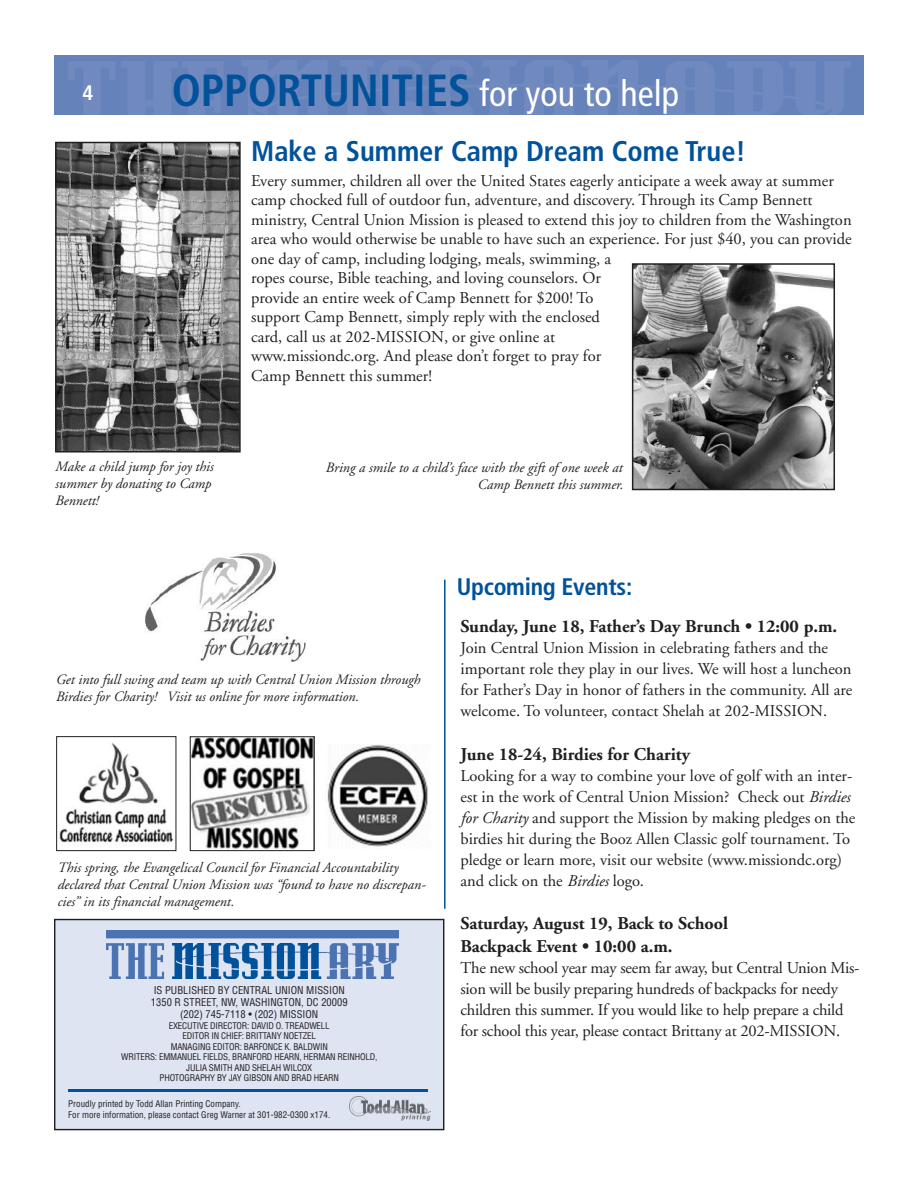
<style>
.page{position:relative;width:918px;height:1188px;background:#fff}
.page>*{position:absolute;margin:0;border:0;box-sizing:border-box;transform-origin:0 0}
.t1{font:700 condensed 45px "Frutiger";color:#01529a}
.t2{font:700 condensed 28.5px "Frutiger";color:#01529a}
.t3{font:700 condensed 24px "Frutiger";letter-spacing:-.01em;color:#01529a}
.t4{font:700 condensed 21px "Frutiger";color:#fff}
.t5{font:700 18px/22.5px "Adobe Garamond";color:#231f20}
.t6{font:16.5px/21px "Adobe Garamond";color:#231f20}
.t7{font:italic 14.25px/17.1px "Adobe Garamond";color:#231f20}
.t8{font:condensed 10.5px/12px "Helvetica";color:#231f20;text-align:center}
.t9{font:condensed 9px/10.5px "Helvetica";letter-spacing:-.02em;color:#231f20;text-align:center}
.t10{font:condensed 9px/10.5px "Helvetica";color:#231f20}
.s1{font-weight:400;font-size:36px;color:#fff}
.s2{font-style:italic}
</style>
<div class="page">
<div style="left:55px;top:920px;width:389px;height:210px;background:#dee4f1"></div>
<div style="left:54px;top:919px;width:390px;height:211px;border:1px solid #231f20"></div>
<img style="left:106px;top:930px;width:293px;height:49px">
<img style="left:172px;top:943px;width:167px;height:36px">
<hr style="left:68px;top:1089px;width:359px;height:3px;background:#01529a">
<img style="left:349px;top:1096px;width:81px;height:24px">
<div style="left:54px;top:55px;width:810px;height:60px;background:#6582ba"></div>
<img style="left:68px;top:60px;width:783px;height:55px">
<img style="left:242px;top:61px;width:466px;height:54px">
<hr style="left:444px;top:580px;width:2px;height:329px;background:#01529a">
<img style="left:58px;top:145px;width:180px;height:305px">
<div style="left:55px;top:142px;width:186px;height:311px;border:2px solid #231f20"></div>
<img style="left:192px;top:738px;width:120px;height:111px">
<div style="left:190px;top:736px;width:124px;height:115px;border:1px solid #231f20"></div>
<img style="left:59px;top:742px;width:115px;height:101px">
<div style="left:56px;top:736px;width:120px;height:115px;border:1px solid #231f20"></div>
<img style="left:327px;top:745px;width:101px;height:102px">
<img style="left:635px;top:266px;width:197px;height:221px">
<div style="left:632px;top:263px;width:203px;height:227px;border:2px solid #231f20"></div>
<img style="left:145px;top:553px;width:161px;height:109px">
<p class="t4" style="left:83px;top:84px;width:12px">4</p>
<h1 class="t1" style="left:172px;top:72px;width:509px">OPPORTUNITIES <span class="s1">for you to help</span></h1>
<p class="t7" style="left:55px;top:459px;width:160px">Make a child jump for joy this summer by donating to Camp<br>Bennett!</p>
<h2 class="t2" style="left:251px;top:139px;width:496px">Make a Summer Camp Dream Come True!</h2>
<p class="t6" style="left:251px;top:172px;width:602px;line-height:19.5px">Every summer, children all over the United States eagerly anticipate a week away at summer camp chocked full of outdoor fun, adventure, and discovery. Through its Camp Bennett ministry, Central Union Mission is pleased to extend this joy to children from the Washington area who would otherwise be unable to have such an experience. For just $40, you can provide one day of camp, including lodging, meals, swimming, a<br>ropes course, Bible teaching, and loving counselors. Or<br>provide an entire week of Camp Bennett for $200! To<br>support Camp Bennett, simply reply with the enclosed<br>card, call us at 202-MISSION, or give online at<br>www.missiondc.org. And please don’t forget to pray for<br>Camp Bennett this summer!</p>
<p class="t7" style="left:325px;top:460px;width:299px;text-align:right">Bring a smile to a child’s face with the gift of one week at<br>Camp Bennett this summer.</p>
<h3 class="t3" style="left:457px;top:577px;width:177px">Upcoming Events:</h3>
<p class="t7" style="left:56px;top:673px;width:366px">Get into full swing and team up with Central Union Mission through<br>Birdies for Charity! Visit us online for more information.</p>
<p class="t7" style="left:57px;top:860px;width:370px">This spring, the Evangelical Council for Financial Accountability declared that Central Union Mission was “found to have no discrepan&shy;cies” in its financial management.</p>
<p class="t8" style="left:151px;top:984px;width:198px">IS PUBLISHED BY CENTRAL UNION MISSION<br>1350 R STREET, NW, WASHINGTON, DC 20009 (202) 745-7118 • (202) MISSION</p>
<p class="t9" style="left:121px;top:1020px;width:258px">EXECUTIVE DIRECTOR: DAVID O. TREADWELL<br>EDITOR IN CHIEF: BRITTANY NOETZEL<br>MANAGING EDITOR: BARFONCE K. BALDWIN<br>WRITERS: EMMANUEL FIELDS, BRANFORD HEARN, HERMAN REINHOLD, JULIA SMITH AND SHELAH WILCOX<br>PHOTOGRAPHY BY JAY GIBSON AND BRAD HEARN</p>
<p class="t10" style="left:68px;top:1099px;width:264px">Proudly printed by Todd Allan Printing Company.<br>For more information, please contact Greg Warner at 301-982-0300 x174.</p>
<p class="t5" style="left:460px;top:617px;width:378px">Sunday, June 18, Father’s Day Brunch • 12:00 p.m.</p>
<p class="t6" style="left:460px;top:639px;width:393px">Join Central Union Mission in celebrating fathers and the important role they play in our lives. We will host a luncheon for Father’s Day in honor of fathers in the community. All are welcome. To volunteer, contact Shelah at 202-MISSION.</p>
<p class="t5" style="left:460px;top:744px;width:231px">June 18-24, Birdies for Charity</p>
<p class="t6" style="left:460px;top:766px;width:396px">Looking for a way to combine your love of golf with an inter&shy;est in the work of Central Union Mission? Check out <span class="s2">Birdies for Charity</span> and support the Mission by making pledges on the birdies hit during the Booz Allen Classic golf tournament. To pledge or learn more, visit our website (www.missiondc.org) and click on the <span class="s2">Birdies</span> logo.</p>
<p class="t5" style="left:460px;top:914px;width:269px">Saturday, August 19, Back to School<br>Backpack Event • 10:00 a.m.</p>
<p class="t6" style="left:460px;top:958px;width:401px">The new school year may seem far away, but Central Union Mis&shy;sion will be busily preparing hundreds of backpacks for needy children this summer. If you would like to help prepare a child for school this year, please contact Brittany at 202-MISSION.</p>
</div>
